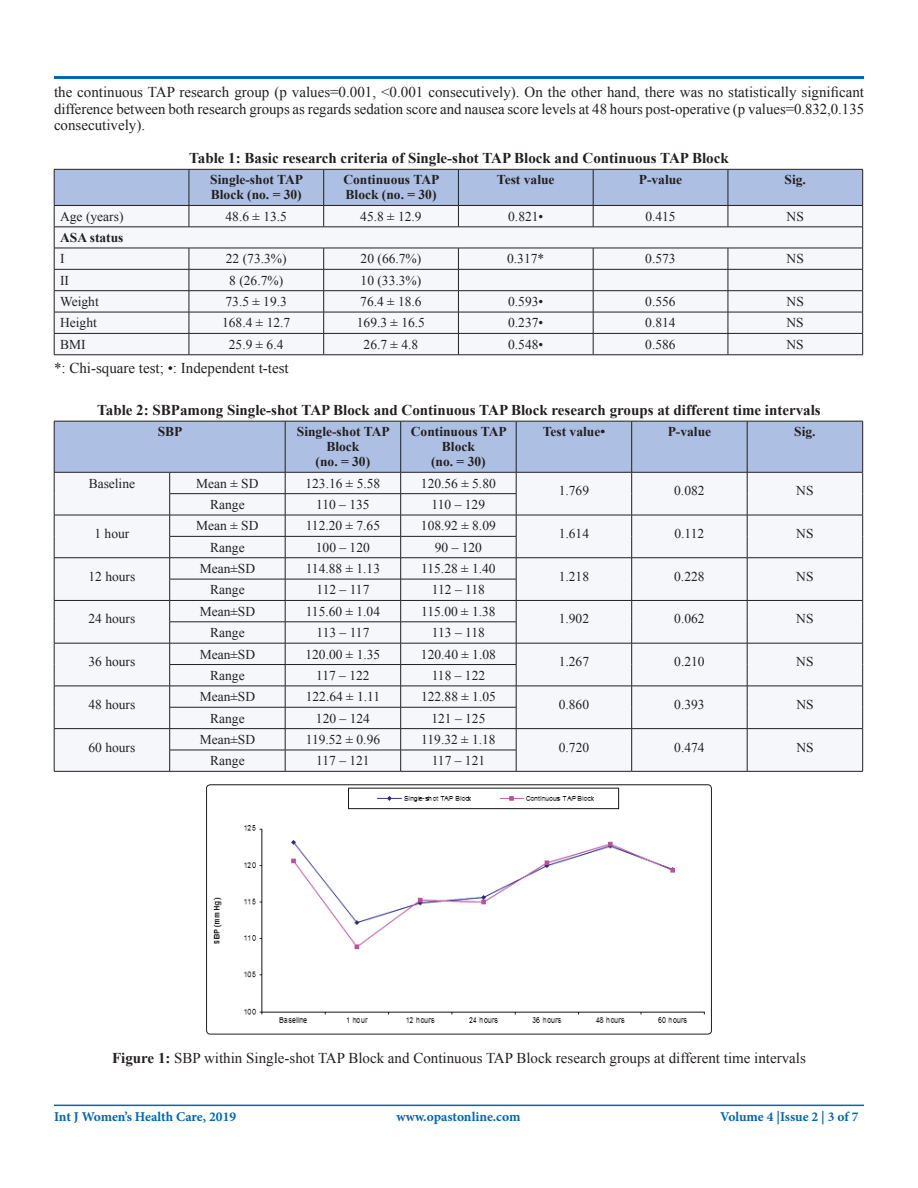
<style>
.page{position:relative;width:918px;height:1188px;background:#fff}
.page>*{position:absolute;margin:0;border:0;box-sizing:border-box;transform-origin:0 0}
.t1{font:15px/16.5px "Times New Roman";color:#231f20;text-align:justify}
.t2{font:700 15px "Times New Roman";color:#231f20}
.t3{font:13.5px "Times New Roman";color:#231f20}
.t4{font:700 13.5px/15px "Times New Roman";color:#231f20}
.t5{font:700 13.5px "Minion Pro";color:#0166b3}
.s1{font-weight:700}
</style>
<div class="page">
<hr style="left:54px;top:1105px;width:810px;height:1px;background:#0166b3">
<hr style="left:54px;top:76px;width:810px;height:3px;background:#0166b3">
<svg style="left:54px;top:169px;width:809px;height:186px"></svg>
<hr style="left:54px;top:355px;width:135px;height:1px;background:#231f20">
<hr style="left:189px;top:355px;width:135px;height:1px;background:#231f20">
<hr style="left:324px;top:355px;width:134px;height:1px;background:#231f20">
<hr style="left:458px;top:355px;width:135px;height:1px;background:#231f20">
<hr style="left:593px;top:355px;width:135px;height:1px;background:#231f20">
<hr style="left:728px;top:355px;width:135px;height:1px;background:#231f20">
<svg style="left:54px;top:421px;width:809px;height:350px"></svg>
<hr style="left:54px;top:771px;width:116px;height:1px;background:#231f20">
<hr style="left:170px;top:771px;width:115px;height:1px;background:#231f20">
<hr style="left:285px;top:771px;width:116px;height:1px;background:#231f20">
<hr style="left:401px;top:771px;width:115px;height:1px;background:#231f20">
<hr style="left:516px;top:771px;width:116px;height:1px;background:#231f20">
<hr style="left:632px;top:771px;width:115px;height:1px;background:#231f20">
<hr style="left:747px;top:771px;width:116px;height:1px;background:#231f20">
<img style="left:207px;top:785px;width:504px;height:249px">
<div style="left:206px;top:785px;width:506px;height:249px;border:1px solid #231f20;border-radius:4px"></div>
<p class="t1" style="left:54px;top:84px;width:812px">the continuous TAP research group (p values=0.001, &lt;0.001 consecutively). On the other hand, there was no statistically significant difference between both research groups as regards sedation score and nausea score levels at 48 hours post-operative (p values=0.832,0.135 consecutively).</p>
<p class="t2" style="left:189px;top:148px;width:541px">Table 1: Basic research criteria of Single-shot TAP Block and Continuous TAP Block</p>
<p class="t4" style="left:210px;top:172px;width:94px">Single-shot TAP<br>Block (no. = 30)</p>
<p class="t4" style="left:343px;top:172px;width:97px">Continuous TAP<br>Block (no. = 30)</p>
<p class="t4" style="left:497px;top:172px;width:59px">Test value</p>
<p class="t4" style="left:639px;top:172px;width:45px">P-value</p>
<p class="t4" style="left:785px;top:172px;width:23px">Sig.</p>
<p class="t3" style="left:60px;top:207px;width:65px">Age (years)</p>
<p class="t3" style="left:226px;top:207px;width:63px">48.6 ± 13.5</p>
<p class="t3" style="left:360px;top:207px;width:63px">45.8 ± 12.9</p>
<p class="t3" style="left:508px;top:207px;width:37px">0.821•</p>
<p class="t3" style="left:645px;top:207px;width:32px">0.415</p>
<p class="t3" style="left:787px;top:207px;width:19px">NS</p>
<p class="t4" style="left:60px;top:230px;width:65px">ASA status</p>
<p class="t3" style="left:60px;top:250px;width:6px">I</p>
<p class="t3" style="left:226px;top:250px;width:62px">22 (73.3%)</p>
<p class="t3" style="left:361px;top:250px;width:62px">20 (66.7%)</p>
<p class="t3" style="left:507px;top:250px;width:39px">0.317*</p>
<p class="t3" style="left:645px;top:250px;width:32px">0.573</p>
<p class="t3" style="left:787px;top:250px;width:19px">NS</p>
<p class="t3" style="left:60px;top:271px;width:10px">II</p>
<p class="t3" style="left:229px;top:271px;width:55px">8 (26.7%)</p>
<p class="t3" style="left:361px;top:271px;width:62px">10 (33.3%)</p>
<p class="t3" style="left:60px;top:292px;width:40px">Weight</p>
<p class="t3" style="left:226px;top:292px;width:63px">73.5 ± 19.3</p>
<p class="t3" style="left:360px;top:292px;width:63px">76.4 ± 18.6</p>
<p class="t3" style="left:508px;top:292px;width:37px">0.593•</p>
<p class="t3" style="left:645px;top:292px;width:32px">0.556</p>
<p class="t3" style="left:787px;top:292px;width:19px">NS</p>
<p class="t3" style="left:60px;top:314px;width:38px">Height</p>
<p class="t3" style="left:222px;top:314px;width:70px">168.4 ± 12.7</p>
<p class="t3" style="left:357px;top:314px;width:70px">169.3 ± 16.5</p>
<p class="t3" style="left:508px;top:314px;width:37px">0.237•</p>
<p class="t3" style="left:645px;top:314px;width:32px">0.814</p>
<p class="t3" style="left:787px;top:314px;width:19px">NS</p>
<p class="t3" style="left:60px;top:335px;width:27px">BMI</p>
<p class="t3" style="left:229px;top:335px;width:56px">25.9 ± 6.4</p>
<p class="t3" style="left:364px;top:335px;width:56px">26.7 ± 4.8</p>
<p class="t3" style="left:508px;top:335px;width:37px">0.548•</p>
<p class="t3" style="left:645px;top:335px;width:32px">0.586</p>
<p class="t3" style="left:787px;top:335px;width:19px">NS</p>
<p class="t1" style="left:54px;top:359px;width:236px">*: Chi-square test; •: Independent t-test</p>
<p class="t2" style="left:97px;top:400px;width:725px">Table 2: SBPamong Single-shot TAP Block and Continuous TAP Block research groups at different time intervals</p>
<p class="t4" style="left:158px;top:424px;width:26px">SBP</p>
<p class="t4" style="left:297px;top:424px;width:94px;text-align:center">Single-shot TAP<br>Block<br>(no. = 30)</p>
<p class="t4" style="left:411px;top:424px;width:97px;text-align:center">Continuous TAP<br>Block<br>(no. = 30)</p>
<p class="t4" style="left:543px;top:424px;width:64px">Test value•</p>
<p class="t4" style="left:668px;top:424px;width:45px">P-value</p>
<p class="t4" style="left:794px;top:424px;width:23px">Sig.</p>
<p class="t3" style="left:89px;top:474px;width:48px">Baseline</p>
<p class="t3" style="left:196px;top:474px;width:64px">Mean ± SD</p>
<p class="t3" style="left:305px;top:474px;width:76px">123.16 ± 5.58</p>
<p class="t3" style="left:421px;top:474px;width:76px">120.56 ± 5.80</p>
<p class="t3" style="left:559px;top:482px;width:32px">1.769</p>
<p class="t3" style="left:674px;top:482px;width:32px">0.082</p>
<p class="t3" style="left:796px;top:482px;width:19px">NS</p>
<p class="t3" style="left:210px;top:495px;width:36px">Range</p>
<p class="t3" style="left:316px;top:495px;width:55px">110 – 135</p>
<p class="t3" style="left:432px;top:495px;width:55px">110 – 129</p>
<p class="t3" style="left:94px;top:524px;width:36px">1 hour</p>
<p class="t3" style="left:196px;top:517px;width:64px">Mean ± SD</p>
<p class="t3" style="left:306px;top:517px;width:76px">112.20 ± 7.65</p>
<p class="t3" style="left:421px;top:517px;width:76px">108.92 ± 8.09</p>
<p class="t3" style="left:559px;top:524px;width:32px">1.614</p>
<p class="t3" style="left:674px;top:524px;width:31px">0.112</p>
<p class="t3" style="left:796px;top:524px;width:19px">NS</p>
<p class="t3" style="left:210px;top:538px;width:36px">Range</p>
<p class="t3" style="left:316px;top:538px;width:55px">100 – 120</p>
<p class="t3" style="left:435px;top:538px;width:49px">90 – 120</p>
<p class="t3" style="left:88px;top:567px;width:48px">12 hours</p>
<p class="t3" style="left:200px;top:560px;width:57px">Mean±SD</p>
<p class="t3" style="left:306px;top:560px;width:76px">114.88 ± 1.13</p>
<p class="t3" style="left:421px;top:560px;width:76px">115.28 ± 1.40</p>
<p class="t3" style="left:559px;top:567px;width:32px">1.218</p>
<p class="t3" style="left:674px;top:567px;width:32px">0.228</p>
<p class="t3" style="left:796px;top:567px;width:19px">NS</p>
<p class="t3" style="left:210px;top:581px;width:36px">Range</p>
<p class="t3" style="left:316px;top:581px;width:54px">112 – 117</p>
<p class="t3" style="left:432px;top:581px;width:54px">112 – 118</p>
<p class="t3" style="left:88px;top:610px;width:48px">24 hours</p>
<p class="t3" style="left:200px;top:602px;width:57px">Mean±SD</p>
<p class="t3" style="left:306px;top:602px;width:76px">115.60 ± 1.04</p>
<p class="t3" style="left:421px;top:602px;width:76px">115.00 ± 1.38</p>
<p class="t3" style="left:559px;top:610px;width:32px">1.902</p>
<p class="t3" style="left:674px;top:610px;width:32px">0.062</p>
<p class="t3" style="left:796px;top:610px;width:19px">NS</p>
<p class="t3" style="left:210px;top:624px;width:36px">Range</p>
<p class="t3" style="left:316px;top:624px;width:54px">113 – 117</p>
<p class="t3" style="left:432px;top:624px;width:54px">113 – 118</p>
<p class="t3" style="left:89px;top:652px;width:48px">36 hours</p>
<p class="t3" style="left:200px;top:645px;width:57px">Mean±SD</p>
<p class="t3" style="left:305px;top:645px;width:76px">120.00 ± 1.35</p>
<p class="t3" style="left:421px;top:645px;width:76px">120.40 ± 1.08</p>
<p class="t3" style="left:559px;top:652px;width:32px">1.267</p>
<p class="t3" style="left:674px;top:652px;width:32px">0.210</p>
<p class="t3" style="left:796px;top:652px;width:19px">NS</p>
<p class="t3" style="left:210px;top:666px;width:36px">Range</p>
<p class="t3" style="left:316px;top:666px;width:55px">117 – 122</p>
<p class="t3" style="left:432px;top:666px;width:55px">118 – 122</p>
<p class="t3" style="left:89px;top:695px;width:48px">48 hours</p>
<p class="t3" style="left:200px;top:688px;width:57px">Mean±SD</p>
<p class="t3" style="left:306px;top:688px;width:76px">122.64 ± 1.11</p>
<p class="t3" style="left:421px;top:688px;width:76px">122.88 ± 1.05</p>
<p class="t3" style="left:559px;top:695px;width:32px">0.860</p>
<p class="t3" style="left:674px;top:695px;width:32px">0.393</p>
<p class="t3" style="left:796px;top:695px;width:19px">NS</p>
<p class="t3" style="left:210px;top:709px;width:36px">Range</p>
<p class="t3" style="left:316px;top:709px;width:55px">120 – 124</p>
<p class="t3" style="left:431px;top:709px;width:55px">121 – 125</p>
<p class="t3" style="left:89px;top:738px;width:48px">60 hours</p>
<p class="t3" style="left:200px;top:730px;width:57px">Mean±SD</p>
<p class="t3" style="left:306px;top:730px;width:76px">119.52 ± 0.96</p>
<p class="t3" style="left:421px;top:730px;width:76px">119.32 ± 1.18</p>
<p class="t3" style="left:559px;top:738px;width:32px">0.720</p>
<p class="t3" style="left:674px;top:738px;width:32px">0.474</p>
<p class="t3" style="left:796px;top:738px;width:19px">NS</p>
<p class="t3" style="left:210px;top:752px;width:36px">Range</p>
<p class="t3" style="left:316px;top:752px;width:55px">117 – 121</p>
<p class="t3" style="left:432px;top:752px;width:55px">117 – 121</p>
<p class="t1" style="left:112px;top:1049px;width:695px"><span class="s1">Figure 1:</span> SBP within Single-shot TAP Block and Continuous TAP Block research groups at different time intervals</p>
<p class="t5" style="left:54px;top:1107px;width:184px">Int J Women’s Health Care, 2019</p>
<p class="t5" style="left:720px;top:1107px;width:140px">Volume 4 |Issue 2 | 3 of 7</p>
<p class="t5" style="left:396px;top:1107px;width:126px">www.opastonline.com</p>
</div>
